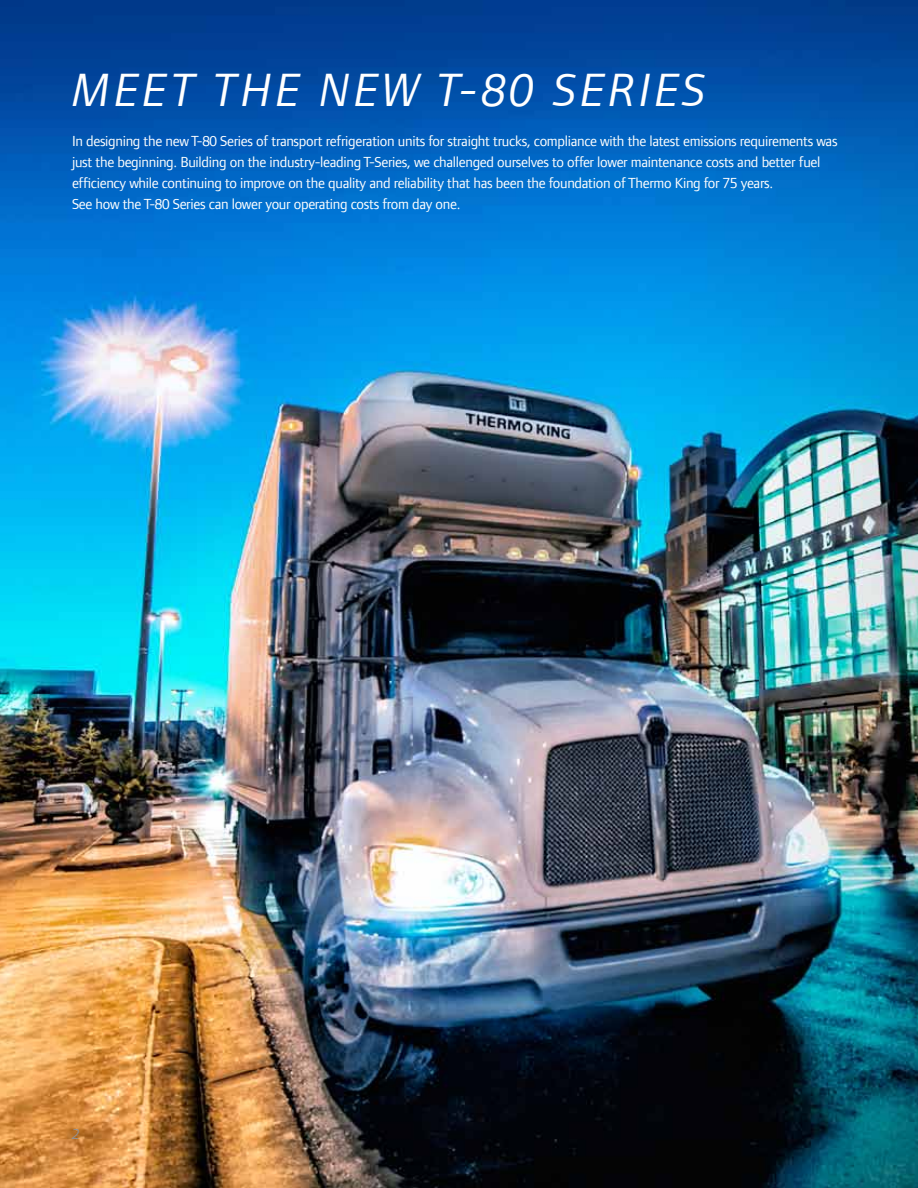
<style>
.page{position:relative;width:918px;height:1188px;background:#fff}
.page>*{position:absolute;margin:0;border:0;box-sizing:border-box;transform-origin:0 0}
.t1{font:italic 48px "Foundry Form Sans";letter-spacing:.08em;color:#fff}
.t2{font:15px/21px "Foundry Form Sans";letter-spacing:-.02em;color:#fff}
.t3{font:italic 15px "Foundry Form Sans";color:#919195}
</style>
<div class="page">
<img style="left:0;top:0;width:918px;height:1188px">
<h1 class="t1" style="left:72px;top:63px;width:630px">MEET THE NEW T-80 SERIES</h1>
<p class="t2" style="left:72px;top:131px;width:767px">In designing the new T-80 Series of transport refrigeration units for straight trucks, compliance with the latest emissions requirements was just the beginning. Building on the industry-leading T-Series, we challenged ourselves to offer lower maintenance costs and better fuel efficiency while continuing to improve on the quality and reliability that has been the foundation of Thermo King for 75 years.<br>See how the T-80 Series can lower your operating costs from day one.</p>
<p class="t3" style="left:72px;top:1126px;width:9px">2</p>
</div>
